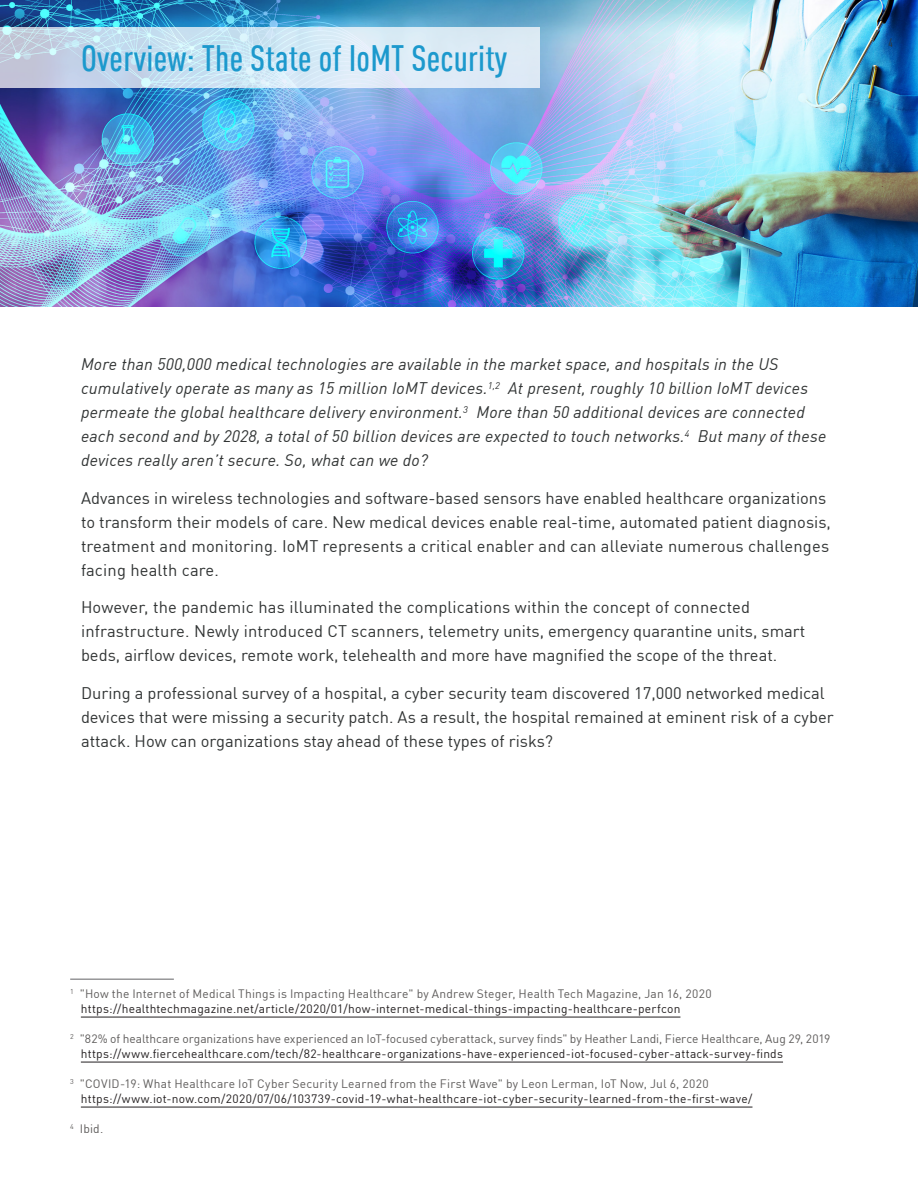
<style>
.page{position:relative;width:918px;height:1188px;background:#fff}
.page>*{position:absolute;margin:0;border:0;box-sizing:border-box;transform-origin:0 0}
.Body_Copy{font:500 condensed 36px "DIN Pro";letter-spacing:.005em;color:#1c99cd}
.Body_Copy-2{font:16.5px/24px "DIN Pro";color:#313434}
.Body_Copy-3{font:italic 16.5px/24px "DIN Pro";letter-spacing:.01em;color:#313434}
.Footnotes{font:12px/14.4px "DIN Pro";letter-spacing:.015em;color:#231f20}
.Footnotes-2{font:12px/14.4px "DIN Pro";letter-spacing:.01em;color:#5e5c5b}
.t1{font:condensed 12px "DIN Pro";color:#313434}
.s1{color:#5e5c5b}
.s2{color:#231f20}
</style>
<div class="page">
<img style="left:0;top:0;width:918px;height:306px">
<svg style="left:0;top:27px;width:540px;height:61px;background:#d1e2f1"></svg>
<hr style="left:81px;top:1017px;width:599px;height:1px;background:#231f20">
<hr style="left:81px;top:1062px;width:702px;height:1px;background:#231f20">
<hr style="left:81px;top:1107px;width:671px;height:1px;background:#231f20">
<hr style="left:70px;top:979px;width:104px;height:1px;background:#636366">
<p class="Body_Copy" style="left:81px;top:33px;width:428px">Overview: The State of IoMT Security</p>
<p class="t1" style="left:888px;top:34px;width:6px">4</p>
<p class="Body_Copy-3" style="left:81px;top:351px;width:747px">More than 500,000 medical technologies are available in the market space, and hospitals in the US cumulatively operate as many as 15 million IoMT devices.<sup>1,2</sup> At present, roughly 10 billion IoMT devices permeate the global healthcare delivery environment.<sup>3</sup> More than 50 additional devices are connected each second and by 2028, a total of 50 billion devices are expected to touch networks.<sup>4</sup> But many of these devices really aren’t secure. So, what can we do?</p>
<p class="Body_Copy-2" style="left:81px;top:485px;width:751px">Advances in wireless technologies and software-based sensors have enabled healthcare organizations to transform their models of care. New medical devices enable real-time, automated patient diagnosis, treatment and monitoring. IoMT represents a critical enabler and can alleviate numerous challenges facing health care.</p>
<p class="Body_Copy-2" style="left:81px;top:594px;width:726px">However, the pandemic has illuminated the complications within the concept of connected infrastructure. Newly introduced CT scanners, telemetry units, emergency quarantine units, smart beds, airflow devices, remote work, telehealth and more have magnified the scope of the threat.</p>
<p class="Body_Copy-2" style="left:81px;top:680px;width:754px">During a professional survey of a hospital, a cyber security team discovered 17,000 networked medical devices that were missing a security patch. As a result, the hospital remained at eminent risk of a cyber attack. How can organizations stay ahead of these types of risks?</p>
<p class="Footnotes" style="left:81px;top:986px;width:632px;text-indent:-11px"><sup>1</sup> <span class="s1">"How the Internet of Medical Things is Impacting Healthcare" by Andrew Steger, Health Tech Magazine, Jan 16, 2020 </span>https://healthtechmagazine.net/article/2020/01/how-internet-medical-things-impacting-healthcare-perfcon</p>
<p class="Footnotes-2" style="left:81px;top:1031px;width:751px;text-indent:-11px"><sup>2</sup> "82% of healthcare organizations have experienced an IoT-focused cyberattack, survey finds" by Heather Landi, Fierce Healthcare, Aug 29, 2019 <span class="s2">https://www.fiercehealthcare.com/tech/82-healthcare-organizations-have-experienced-iot-focused-cyber-attack-survey-finds</span></p>
<p class="Footnotes" style="left:81px;top:1076px;width:673px;text-indent:-11px"><sup>3</sup> <span class="s1">"COVID-19: What Healthcare IoT Cyber Security Learned from the First Wave" by Leon Lerman, IoT Now, Jul 6, 2020 </span>https://www.iot-now.com/2020/07/06/103739-covid-19-what-healthcare-iot-cyber-security-learned-from-the-first-wave/</p>
<p class="Footnotes-2" style="left:70px;top:1121px;width:35px"><sup>4</sup> Ibid.</p>
</div>
